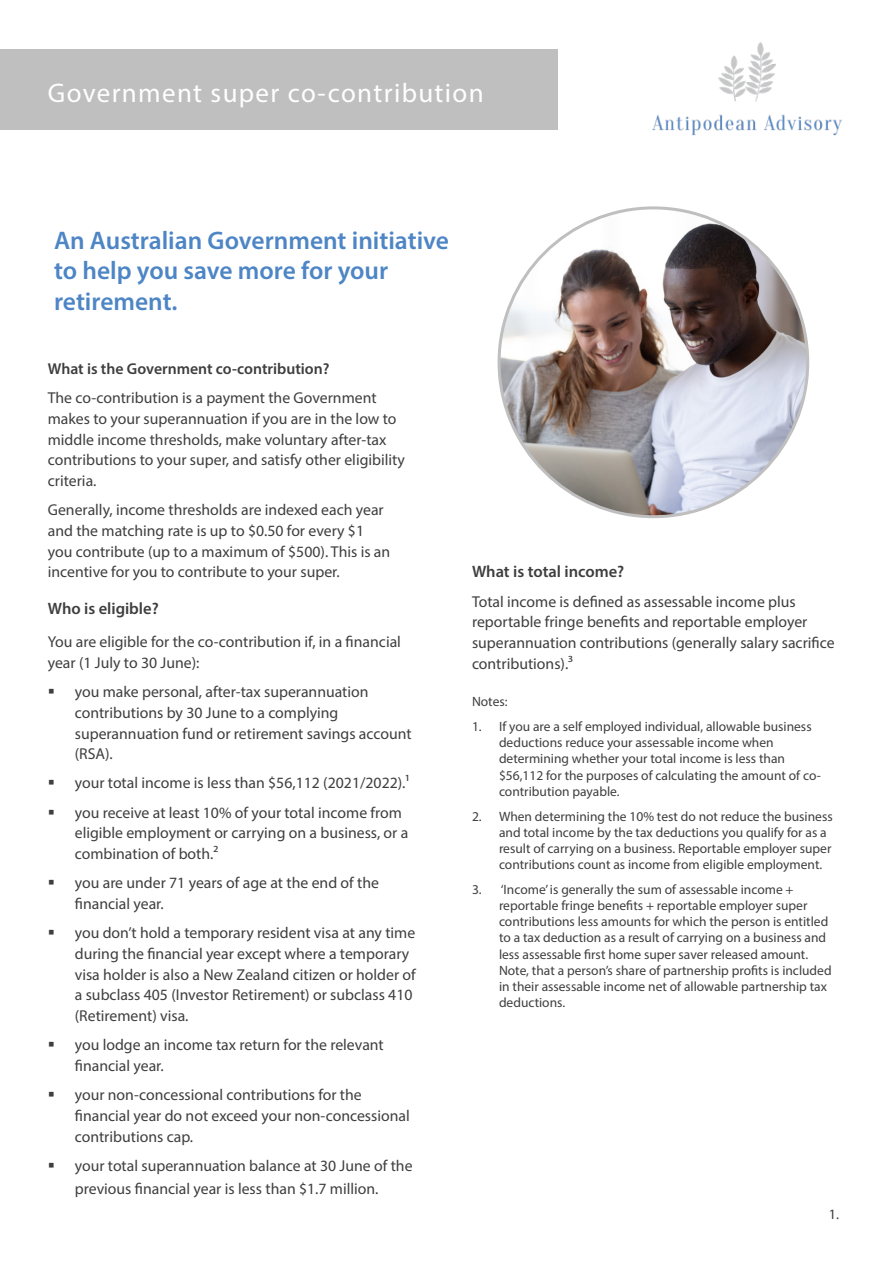
<style>
.page{position:relative;width:893px;height:1263px;background:#fff}
.page>*{position:absolute;margin:0;border:0;box-sizing:border-box;transform-origin:0 0}
.t1{font:27px "Myriad Pro";letter-spacing:.05em;color:#fff}
.t2{font:600 25.5px/30.6px "Myriad Pro";color:#4d85c5}
.t3{font:600 16.5px "Myriad Pro";color:#3e3e3f}
.t4{font:15.75px/20.7px "Myriad Pro";color:#3e3e3f}
.t5{font:600 15.75px "Myriad Pro";color:#3e3e3f}
.t6{font:14.25px "Myriad Pro";color:#3e3e3f}
.t7{font:13.5px/16.2px "Myriad Pro";color:#3e3e3f}
</style>
<div class="page">
<div style="left:0;top:50px;width:558px;height:80px;background:#c0bfc0"></div>
<img style="left:499px;top:208px;width:309px;height:309px;border-radius:154px">
<img style="left:652px;top:42px;width:190px;height:94px">
<p class="t1" style="left:48px;top:76px;width:437px">Government super co-contribution</p>
<p class="t2" style="left:54px;top:224px;width:397px">An Australian Government initiative to help you save more for your retirement.</p>
<p class="t5" style="left:48px;top:359px;width:283px">What is the Government co-contribution?</p>
<p class="t4" style="left:48px;top:387px;width:359px">The co-contribution is a payment the Government makes to your superannuation if you are in the low to middle income thresholds, make voluntary after-tax contributions to your super, and satisfy other eligibility criteria.</p>
<p class="t4" style="left:48px;top:499px;width:344px">Generally, income thresholds are indexed each year and the matching rate is up to $0.50 for every $1 you contribute (up to a maximum of $500). This is an incentive for you to contribute to your super.</p>
<p class="t3" style="left:48px;top:598px;width:112px">Who is eligible?</p>
<p class="t4" style="left:48px;top:631px;width:355px">You are eligible for the co-contribution if, in a financial year (1 July to 30 June):</p>
<p class="t4" style="left:75px;top:681px;width:338px">you make personal, after-tax superannuation contributions by 30 June to a complying superannuation fund or retirement savings account (RSA).</p>
<p class="t4" style="left:75px;top:772px;width:336px">your total income is less than $56,112 (2021/2022).1</p>
<p class="t4" style="left:75px;top:802px;width:335px">you receive at least 10% of your total income from eligible employment or carrying on a business, or a combination of both.2</p>
<p class="t4" style="left:75px;top:872px;width:306px">you are under 71 years of age at the end of the financial year.</p>
<p class="t4" style="left:75px;top:922px;width:342px">you don’t hold a temporary resident visa at any time during the financial year except where a temporary visa holder is also a New Zealand citizen or holder of a subclass 405 (Investor Retirement) or subclass 410 (Retirement) visa.</p>
<p class="t4" style="left:75px;top:1034px;width:310px">you lodge an income tax return for the relevant financial year.</p>
<p class="t4" style="left:75px;top:1084px;width:336px">your non-concessional contributions for the financial year do not exceed your non-concessional contributions cap.</p>
<p class="t4" style="left:75px;top:1153px;width:339px;line-height:23.7px">your total superannuation balance at 30 June of the previous financial year is less than $1.7 million.</p>
<p class="t3" style="left:472px;top:561px;width:154px">What is total income?</p>
<p class="t4" style="left:472px;top:591px;width:364px">Total income is defined as assessable income plus reportable fringe benefits and reportable employer superannuation contributions (generally salary sacrifice contributions).3</p>
<p class="t7" style="left:472px;top:693px;width:37px">Notes:</p>
<p class="t7" style="left:499px;top:718px;width:323px;text-indent:-27px">1. If you are a self employed individual, allowable business deductions reduce your assessable income when determining whether your total income is less than $56,112 for the purposes of calculating the amount of co&shy;contribution payable.</p>
<p class="t7" style="left:499px;top:808px;width:335px;text-indent:-27px">2. When determining the 10% test do not reduce the business and total income by the tax deductions you qualify for as a result of carrying on a business. Reportable employer super contributions count as income from eligible employment.</p>
<p class="t7" style="left:499px;top:881px;width:334px;text-indent:-27px">3. ‘Income’ is generally the sum of assessable income + reportable fringe benefits + reportable employer super contributions less amounts for which the person is entitled to a tax deduction as a result of carrying on a business and less assessable first home super saver released amount.<br>Note, that a person’s share of partnership profits is included in their assessable income net of allowable partnership tax deductions.</p>
<p class="t6" style="left:829px;top:1205px;width:12px">1.</p>
</div>
